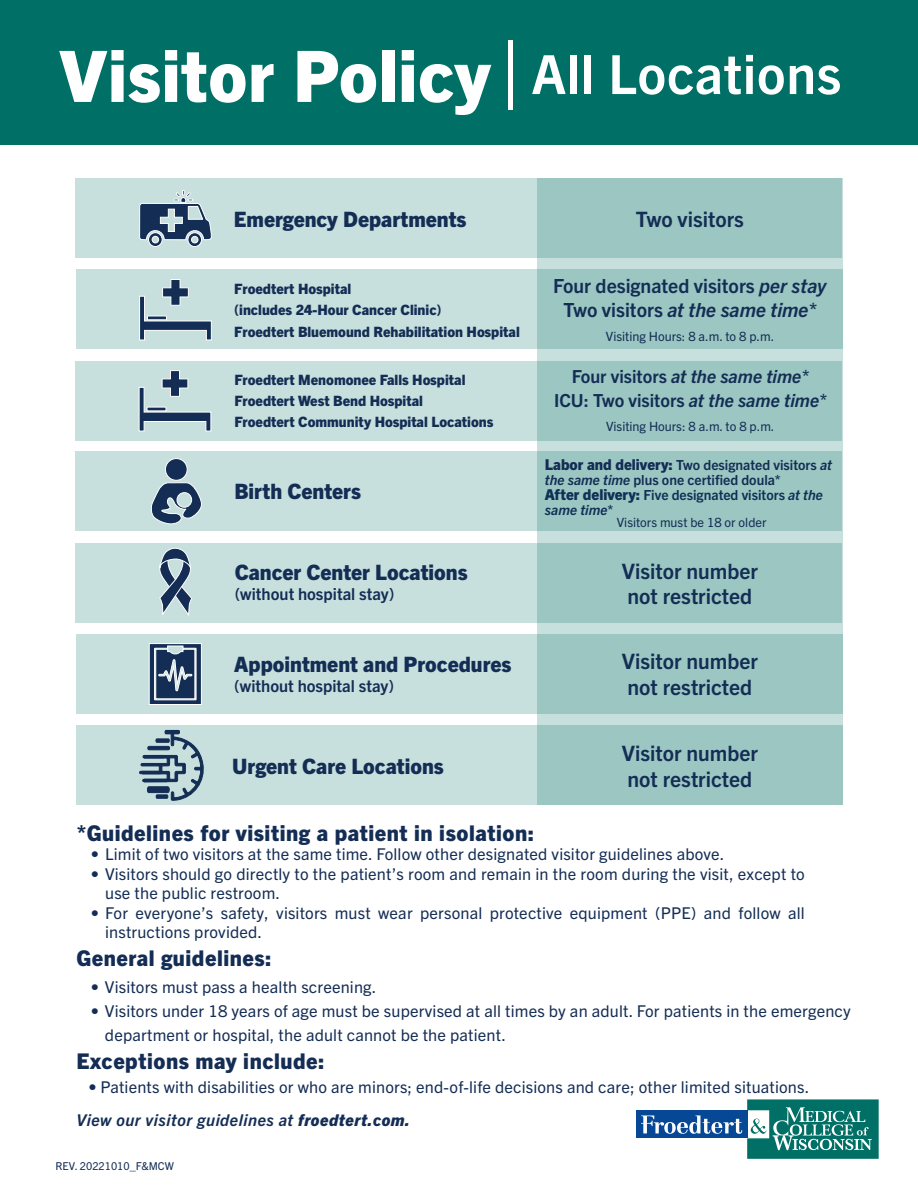
<style>
.page{position:relative;width:918px;height:1188px;background:#fff}
.page>*{position:absolute;margin:0;border:0;box-sizing:border-box;transform-origin:0 0}
.t1{font:88.5px "Trade Gothic Next LT Pro";color:#fff}
.t2{font:800 71.1px "Trade Gothic Next LT Pro";letter-spacing:.01em;color:#fff}
.t3{font:700 54px "Trade Gothic Next LT Pro";letter-spacing:.01em;color:#fff}
.t4{font:800 21.75px "Trade Gothic Next LT Pro";letter-spacing:.025em;color:#142d54}
.t5{font:800 21.15px "Trade Gothic Next LT Pro";color:#142d54}
.t6{font:700 21.15px "Trade Gothic Next LT Pro";color:#142d54}
.t7{font:700 19.5px "Trade Gothic Next LT Pro";color:#142d54}
.t8{font:italic 700 19.5px "Trade Gothic Next LT Pro";color:#142d54}
.t9{font:700 18px "Trade Gothic Next LT Pro";color:#142d54}
.t10{font:italic 700 18px "Trade Gothic Next LT Pro";color:#142d54}
.t11{font:700 16.5px "Trade Gothic Next LT Pro";color:#142d54}
.t12{font:16.2px/19.5px "Trade Gothic Next LT Pro";letter-spacing:.01em;color:#142d54}
.t13{font:italic 700 16.2px "Trade Gothic Next LT Pro";letter-spacing:.03em;color:#142d54}
.t14{font:800 14.25px "Trade Gothic Next LT Pro";color:#142d54}
.t15{font:700 13.8px "Trade Gothic Next LT Pro";color:#142d54}
.t16{font:700 13.8px/15px "Trade Gothic Next LT Pro";color:#103055}
.t17{font:12.75px "Trade Gothic Next LT Pro";color:#142d54}
.t18{font:10.8px "Trade Gothic Next LT Pro";color:#142d54}
.s1{font-style:italic}
.s2{font-style:normal}
.s3{font-weight:800;font-size:15px}
.s4{font-weight:800}
</style>
<div class="page">
<div style="left:636px;top:1110px;width:111px;height:28px;background:#074896"></div>
<svg style="left:641px;top:1099px;width:238px;height:60px"></svg>
<div style="left:537px;top:179px;width:305px;height:626px;background:#c7dfdd"></div>
<svg style="left:76px;top:635px;width:766px;height:79px;background:#b4d4d1"></svg>
<svg style="left:148px;top:643px;width:54px;height:62px;background:#586b86"></svg>
<svg style="left:76px;top:725px;width:766px;height:80px;background:#b4d4d1"></svg>
<svg style="left:139px;top:729px;width:68px;height:72px;background:#8ea6b1"></svg>
<svg style="left:76px;top:452px;width:766px;height:79px;background:#b4d4d1"></svg>
<div style="left:165px;top:459px;width:22px;height:21px;background:#142d54;border-radius:50%"></div>
<div style="left:165px;top:458px;width:23px;height:23px;border:1px solid #fff;border-radius:50%"></div>
<svg style="left:150px;top:482px;width:53px;height:43px;background:#758b9d"></svg>
<svg style="left:76px;top:179px;width:766px;height:79px;background:#b3d4d1"></svg>
<svg style="left:139px;top:190px;width:73px;height:68px;background:#8ca1ae"></svg>
<svg style="left:76px;top:543px;width:766px;height:80px;background:#b4d4d1"></svg>
<svg style="left:158px;top:546px;width:35px;height:72px;background:#869baa"></svg>
<svg style="left:76px;top:270px;width:766px;height:79px;background:#b4d4d1"></svg>
<svg style="left:139px;top:279px;width:73px;height:62px;background:#9db3bc"></svg>
<svg style="left:76px;top:361px;width:766px;height:79px;background:#b4d4d1"></svg>
<svg style="left:138px;top:370px;width:74px;height:62px;background:#9eb4bd"></svg>
<div style="left:0;top:0;width:918px;height:145px;background:#006f65"></div>
<p class="t2" style="left:59px;top:27px;width:433px">Visitor Policy</p>
<p class="t1" style="left:499px;top:11px;width:25px">|</p>
<p class="t3" style="left:531px;top:37px;width:311px">All Locations</p>
<p class="t5" style="left:234px;top:205px;width:234px">Emergency Departments</p>
<p class="t6" style="left:636px;top:205px;width:110px">Two visitors</p>
<p class="t14" style="left:234px;top:279px;width:119px">Froedtert Hospital</p>
<p class="t14" style="left:234px;top:300px;width:209px">(includes 24-Hour Cancer Clinic)</p>
<p class="t14" style="left:234px;top:322px;width:287px">Froedtert Bluemound Rehabilitation Hospital</p>
<p class="t14" style="left:234px;top:370px;width:233px">Froedtert Menomonee Falls Hospital</p>
<p class="t14" style="left:234px;top:391px;width:190px">Froedtert West Bend Hospital</p>
<p class="t14" style="left:234px;top:412px;width:261px">Froedtert Community Hospital Locations</p>
<p class="t5" style="left:234px;top:477px;width:128px">Birth Centers</p>
<p class="t5" style="left:235px;top:558px;width:234px">Cancer Center Locations</p>
<p class="t11" style="left:235px;top:582px;width:161px">(without hospital stay)</p>
<p class="t5" style="left:234px;top:650px;width:279px">Appointment and Procedures</p>
<p class="t11" style="left:234px;top:674px;width:161px">(without hospital stay)</p>
<p class="t5" style="left:232px;top:751px;width:213px">Urgent Care Locations</p>
<p class="t7" style="left:553px;top:273px;width:275px">Four designated visitors <span class="s1">per stay</span></p>
<p class="t8" style="left:564px;top:297px;width:254px"><span class="s2">Two visitors</span> at the same time*</p>
<p class="t17" style="left:606px;top:328px;width:170px">Visiting Hours: 8 a.m. to 8 p.m.</p>
<p class="t10" style="left:572px;top:364px;width:238px"><span class="s2">Four visitors</span> at the same time*</p>
<p class="t9" style="left:554px;top:388px;width:274px">ICU: Two visitors <span class="s1">at the same time*</span></p>
<p class="t17" style="left:606px;top:418px;width:170px">Visiting Hours: 8 a.m. to 8 p.m.</p>
<p class="t15" style="left:545px;top:455px;width:289px"><span class="s3">Labor and delivery:</span> Two designated visitors <span class="s1">at</span></p>
<p class="t15" style="left:545px;top:470px;width:237px"><span class="s1">the same time</span> plus one certified doula*</p>
<p class="t16" style="left:545px;top:486px;width:280px"><span class="s3">After delivery:</span> Five designated visitors <span class="s1">at the same time</span>*</p>
<p class="t17" style="left:617px;top:514px;width:151px">Visitors must be 18 or older</p>
<p class="t6" style="left:622px;top:557px;width:138px">Visitor number</p>
<p class="t6" style="left:628px;top:582px;width:126px">not restricted</p>
<p class="t6" style="left:622px;top:647px;width:138px">Visitor number</p>
<p class="t6" style="left:628px;top:672px;width:126px">not restricted</p>
<p class="t6" style="left:622px;top:739px;width:138px">Visitor number</p>
<p class="t6" style="left:628px;top:764px;width:126px">not restricted</p>
<p class="t4" style="left:77px;top:818px;width:459px">*Guidelines for visiting a patient in isolation:</p>
<p class="t12" style="left:91px;top:843px;width:635px">• Limit of two visitors at the same time. Follow other designated visitor guidelines above.</p>
<p class="t12" style="left:105px;top:863px;width:701px;text-indent:-14px">• Visitors should go directly to the patient’s room and remain in the room during the visit, except to use the public restroom.</p>
<p class="t12" style="left:105px;top:902px;width:701px;text-indent:-14px">• For everyone’s safety, visitors must wear personal protective equipment (PPE) and follow all instructions provided.</p>
<p class="t4" style="left:76px;top:943px;width:197px">General guidelines:</p>
<p class="t12" style="left:91px;top:977px;width:287px">• Visitors must pass a health screening.</p>
<p class="t12" style="left:105px;top:998px;width:747px;line-height:24px;text-indent:-14px">• Visitors under 18 years of age must be supervised at all times by an adult. For patients in the emergency department or hospital, the adult cannot be the patient.</p>
<p class="t4" style="left:76px;top:1046px;width:250px">Exceptions may include:</p>
<p class="t12" style="left:88px;top:1076px;width:723px">• Patients with disabilities or who are minors; end-of-life decisions and care; other limited situations.</p>
<p class="t13" style="left:76px;top:1109px;width:335px">View our visitor guidelines at <span class="s4">froedtert.com.</span></p>
<p class="t18" style="left:55px;top:1159px;width:120px">REV. 20221010_F&amp;MCW</p>
</div>
